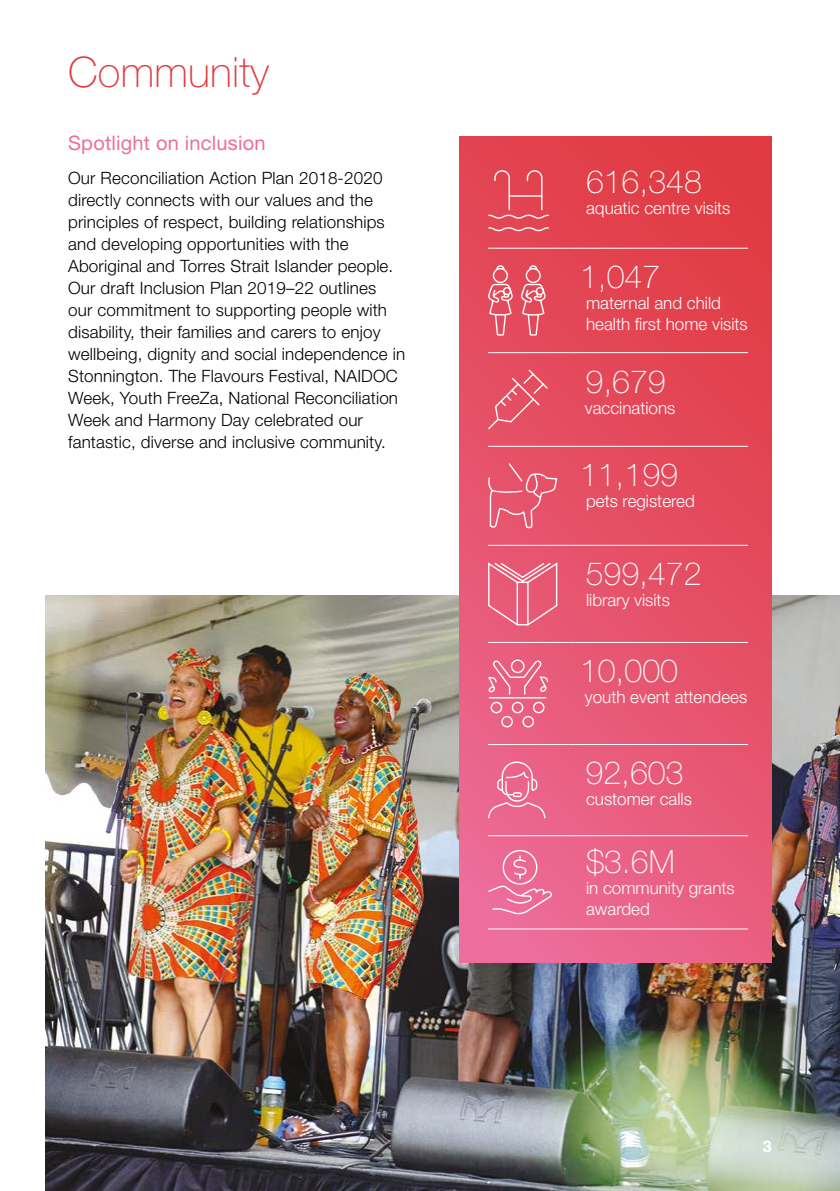
<style>
.page{position:relative;width:840px;height:1191px;background:#fff}
.page>*{position:absolute;margin:0;border:0;box-sizing:border-box;transform-origin:0 0}
.t1{font:100 42px "Helvetica Neue LT Std";letter-spacing:.005em;color:#e03a40}
.t2{font:100 32px "Helvetica Neue LT Std";color:#fff}
.t3{font:20px "Helvetica Neue LT Std";letter-spacing:.01em;color:#ed6e9c}
.t4{font:300 17px/22px "Helvetica Neue LT Std";letter-spacing:.01em;color:#000}
.t5{font:300 17px/21px "Helvetica Neue LT Std";color:#fff}
.t6{font:700 16px "Helvetica Neue LT Pro";color:#fff}
</style>
<div class="page">
<img style="left:45px;top:595px;width:794px;height:596px">
<svg style="left:459px;top:136px;width:312px;height:826px;background:#e55068"></svg>
<hr style="left:488px;top:248px;width:80px;height:1px;background:#fff">
<hr style="left:568px;top:248px;width:179px;height:1px;background:#fff">
<hr style="left:488px;top:352px;width:80px;height:1px;background:#fff">
<hr style="left:568px;top:352px;width:179px;height:1px;background:#fff">
<hr style="left:488px;top:446px;width:80px;height:1px;background:#fff">
<hr style="left:568px;top:446px;width:179px;height:1px;background:#fff">
<hr style="left:488px;top:545px;width:80px;height:1px;background:#fff">
<hr style="left:568px;top:545px;width:179px;height:1px;background:#fff">
<hr style="left:488px;top:642px;width:80px;height:1px;background:#fff">
<hr style="left:568px;top:642px;width:179px;height:1px;background:#fff">
<hr style="left:488px;top:744px;width:80px;height:1px;background:#fff">
<hr style="left:568px;top:744px;width:179px;height:1px;background:#fff">
<hr style="left:488px;top:835px;width:80px;height:1px;background:#fff">
<hr style="left:568px;top:835px;width:179px;height:1px;background:#fff">
<hr style="left:488px;top:928px;width:80px;height:1px;background:#fff">
<hr style="left:568px;top:928px;width:179px;height:1px;background:#fff">
<svg style="left:487px;top:169px;width:62px;height:63px;background:#e55662"></svg>
<svg style="left:486px;top:264px;width:27px;height:98px;background:#e86474"></svg>
<svg style="left:519px;top:264px;width:27px;height:98px;background:#e76372"></svg>
<svg style="left:486px;top:368px;width:62px;height:68px;background:#e65a6c"></svg>
<svg style="left:486px;top:462px;width:72px;height:79px;background:#e85f76"></svg>
<svg style="left:487px;top:561px;width:70px;height:65px;background:#ea6e86"></svg>
<svg style="left:487px;top:659px;width:61px;height:69px;background:#ec7693"></svg>
<svg style="left:487px;top:761px;width:59px;height:58px;background:#ed7698"></svg>
<svg style="left:486px;top:849px;width:66px;height:67px;background:#ee79a0"></svg>
<h1 class="t1" style="left:68px;top:48px;width:202px">Community</h1>
<p class="t3" style="left:68px;top:131px;width:199px">Spotlight on inclusion</p>
<p class="t4" style="left:68px;top:166px;width:338px">Our Reconciliation Action Plan 2018-2020 directly connects with our values and the principles of respect, building relationships and developing opportunities with the Aboriginal and Torres Strait Islander people.<br>Our draft Inclusion Plan 2019–22 outlines<br>our commitment to supporting people with disability, their families and carers to enjoy wellbeing, dignity and social independence in Stonnington. The Flavours Festival, NAIDOC Week, Youth FreeZa, National Reconciliation Week and Harmony Day celebrated our fantastic, diverse and inclusive community.</p>
<h2 class="t2" style="left:585px;top:163px;width:117px">616,348</h2>
<p class="t5" style="left:585px;top:197px;width:146px">aquatic centre visits</p>
<h2 class="t2" style="left:579px;top:258px;width:82px">1,047</h2>
<p class="t5" style="left:585px;top:292px;width:163px">maternal and child health first home visits</p>
<h2 class="t2" style="left:585px;top:363px;width:82px">9,679</h2>
<p class="t5" style="left:584px;top:396px;width:92px">vaccinations</p>
<h2 class="t2" style="left:579px;top:456px;width:99px">11,199</h2>
<p class="t5" style="left:585px;top:490px;width:110px">pets registered</p>
<h2 class="t2" style="left:585px;top:555px;width:117px">599,472</h2>
<p class="t5" style="left:585px;top:589px;width:85px">library visits</p>
<h2 class="t2" style="left:579px;top:652px;width:99px">10,000</h2>
<p class="t5" style="left:584px;top:686px;width:164px">youth event attendees</p>
<h2 class="t2" style="left:585px;top:754px;width:99px">92,603</h2>
<p class="t5" style="left:585px;top:788px;width:107px">customer calls</p>
<h2 class="t2" style="left:586px;top:843px;width:90px">$3.6M</h2>
<p class="t5" style="left:585px;top:877px;width:150px">in community grants awarded</p>
<p class="t6" style="left:762px;top:1136px;width:10px">3</p>
</div>
